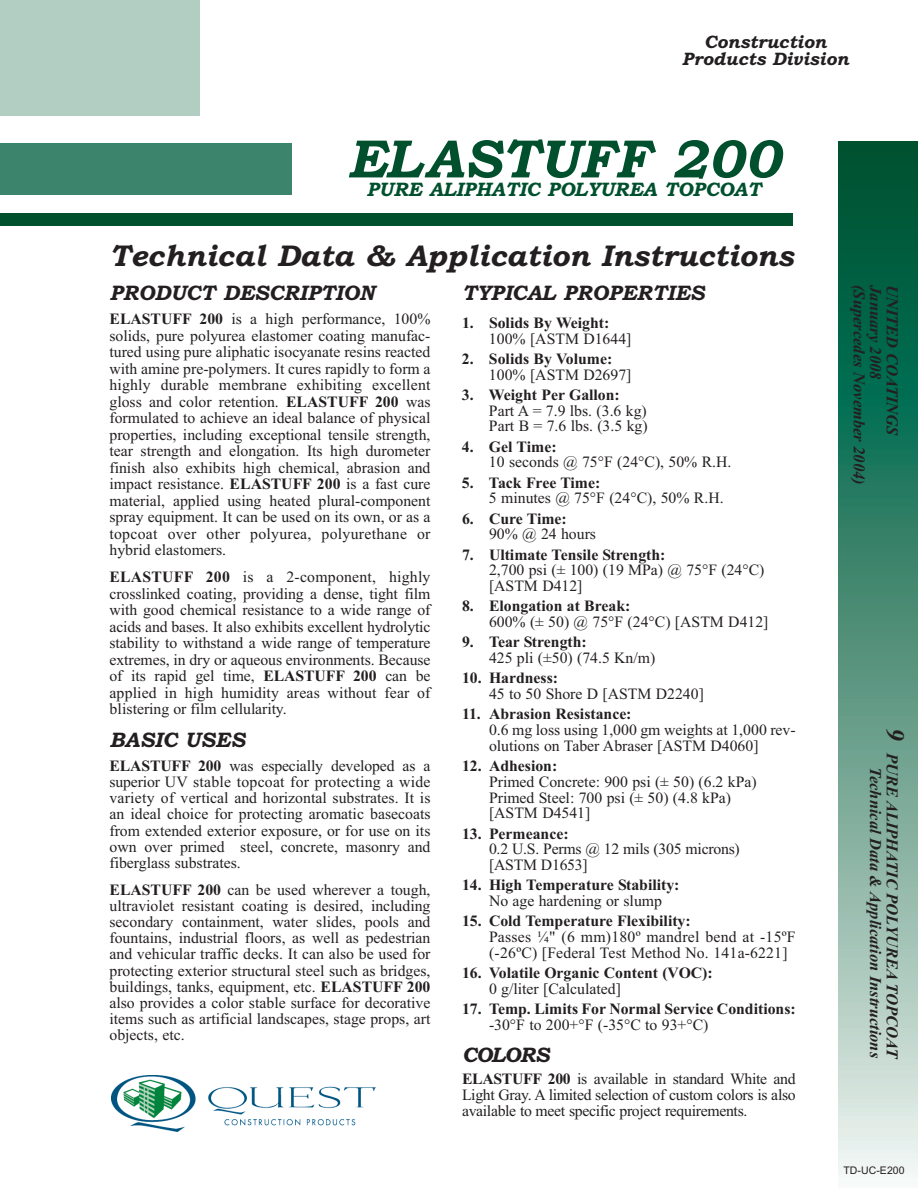
<style>
.page{position:relative;width:918px;height:1188px;background:#fff}
.page>*{position:absolute;margin:0;border:0;box-sizing:border-box;transform-origin:0 0}
.t1{font:italic 700 54px "Bookman Old Style";color:#00502e}
.t2{font:italic 700 30px "Bookman Old Style";color:#231f20}
.t3{font:italic 700 21px "Bookman Old Style";color:#231f20}
.t4{font:italic 700 19.5px "Bookman Old Style";color:#00502e}
.t5{font:italic 700 18px/16.5px "Bookman Old Style";color:#231f20;text-align:center}
.t6{font:italic 700 16.5px "Times New Roman";color:#231f20}
.t7{font:15.75px/16.5px "Times New Roman";color:#231f20}
.t8{font:700 15.75px "Times New Roman";color:#231f20}
.t9{font:10.5px "Arial";letter-spacing:.005em;color:#231f20}
.s1{font-weight:700}
.s2{font-size:25.5px}
</style>
<div class="page">
<div style="left:0;top:0;width:200px;height:116px;background:#b2cdc2"></div>
<div style="left:0;top:144px;width:292px;height:51px;background:#3d846c"></div>
<svg style="left:839px;top:141px;width:79px;height:1037px;background:#5c9884"></svg>
<div style="left:0;top:213px;width:793px;height:13px;background:#00502e"></div>
<img style="left:111px;top:1075px;width:264px;height:56px">
<p class="t5" style="left:682px;top:34px;width:168px">Construction<br>Products Division</p>
<h1 class="t1" style="left:347px;top:127px;width:435px">ELASTUFF 200</h1>
<p class="t4" style="left:367px;top:177px;width:396px">PURE ALIPHATIC POLYUREA TOPCOAT</p>
<h2 class="t2" style="left:110px;top:238px;width:685px">Technical Data &amp; Application Instructions</h2>
<h3 class="t3" style="left:110px;top:281px;width:267px">PRODUCT DESCRIPTION</h3>
<p class="t7" style="left:110px;top:310px;width:323px;text-align:justify"><span class="s1">ELASTUFF 200</span> is a high performance, 100% solids, pure polyurea elastomer coating manufac&shy;tured using pure aliphatic isocyanate resins reacted with amine pre-polymers. It cures rapidly to form a highly durable membrane exhibiting excellent gloss and color retention. <span class="s1">ELASTUFF 200</span> was formulated to achieve an ideal balance of physical properties, including exceptional tensile strength, tear strength and elongation. Its high durometer finish also exhibits high chemical, abrasion and impact resistance. <span class="s1">ELASTUFF 200</span> is a fast cure material, applied using heated plural-component spray equipment. It can be used on its own, or as a topcoat over other polyurea, polyurethane or hybrid elastomers.</p>
<p class="t7" style="left:110px;top:568px;width:323px;text-align:justify"><span class="s1">ELASTUFF 200</span> is a 2-component, highly crosslinked coating, providing a dense, tight film with good chemical resistance to a wide range of acids and bases. It also exhibits excellent hydrolytic stability to withstand a wide range of temperature extremes, in dry or aqueous environments. Because of its rapid gel time, <span class="s1">ELASTUFF 200</span> can be applied in high humidity areas without fear of blistering or film cellularity.</p>
<h3 class="t3" style="left:110px;top:728px;width:137px">BASIC USES</h3>
<p class="t7" style="left:109px;top:757px;width:323px;text-align:justify"><span class="s1">ELASTUFF 200</span> was especially developed as a superior UV stable topcoat for protecting a wide variety of vertical and horizontal substrates. It is an ideal choice for protecting aromatic basecoats from extended exterior exposure, or for use on its own over primed steel, concrete, masonry and fiberglass substrates.</p>
<p class="t7" style="left:109px;top:881px;width:323px;text-align:justify"><span class="s1">ELASTUFF 200</span> can be used wherever a tough, ultraviolet resistant coating is desired, including secondary containment, water slides, pools and fountains, industrial floors, as well as pedestrian and vehicular traffic decks. It can also be used for protecting exterior structural steel such as bridges, buildings, tanks, equipment, etc. <span class="s1">ELASTUFF 200 </span>also provides a color stable surface for decorative items such as artificial landscapes, stage props, art objects, etc.</p>
<h3 class="t3" style="left:462px;top:281px;width:244px">TYPICAL PROPERTIES</h3>
<p class="t8" style="left:462px;top:313px;width:149px">1. Solids By Weight:</p>
<p class="t7" style="left:489px;top:330px;width:144px">100% [ASTM D1644]</p>
<p class="t8" style="left:462px;top:349px;width:152px">2. Solids By Volume:</p>
<p class="t7" style="left:489px;top:366px;width:144px">100% [ASTM D2697]</p>
<p class="t8" style="left:462px;top:385px;width:159px">3. Weight Per Gallon:</p>
<p class="t7" style="left:489px;top:402px;width:160px;line-height:15.8px">Part A = 7.9 lbs. (3.6 kg)<br>Part B = 7.6 lbs. (3.5 kg)</p>
<p class="t8" style="left:462px;top:437px;width:96px">4. Gel Time:</p>
<p class="t7" style="left:489px;top:454px;width:244px">10 seconds @ 75°F (24°C), 50% R.H.</p>
<p class="t8" style="left:462px;top:473px;width:140px">5. Tack Free Time:</p>
<p class="t7" style="left:489px;top:490px;width:236px">5 minutes @ 75°F (24°C), 50% R.H.</p>
<p class="t8" style="left:462px;top:509px;width:106px">6. Cure Time:</p>
<p class="t7" style="left:489px;top:526px;width:109px">90% @ 24 hours</p>
<p class="t8" style="left:462px;top:545px;width:205px">7. Ultimate Tensile Strength:</p>
<p class="t7" style="left:489px;top:562px;width:277px;line-height:15.8px">2,700 psi (± 100) (19 MPa) @ 75°F (24°C) [ASTM D412]</p>
<p class="t8" style="left:462px;top:597px;width:170px">8. Elongation at Break:</p>
<p class="t7" style="left:489px;top:613px;width:281px">600% (± 50) @ 75°F (24°C) [ASTM D412]</p>
<p class="t8" style="left:462px;top:633px;width:126px">9. Tear Strength:</p>
<p class="t7" style="left:489px;top:649px;width:168px">425 pli (±50) (74.5 Kn/m)</p>
<p class="t8" style="left:462px;top:669px;width:98px">10. Hardness:</p>
<p class="t7" style="left:489px;top:685px;width:216px">45 to 50 Shore D [ASTM D2240]</p>
<p class="t8" style="left:462px;top:705px;width:171px">11. Abrasion Resistance:</p>
<p class="t7" style="left:489px;top:722px;width:308px;line-height:15.8px">0.6 mg loss using 1,000 gm weights at 1,000 rev&shy;olutions on Taber Abraser [ASTM D4060]</p>
<p class="t8" style="left:462px;top:756px;width:97px">12. Adhesion:</p>
<p class="t7" style="left:489px;top:773px;width:269px;line-height:15.8px">Primed Concrete: 900 psi (± 50) (6.2 kPa)<br>Primed Steel: 700 psi (± 50) (4.8 kPa) [ASTM D4541]</p>
<p class="t8" style="left:462px;top:824px;width:108px">13. Permeance:</p>
<p class="t7" style="left:489px;top:841px;width:252px;line-height:15.8px">0.2 U.S. Perms @ 12 mils (305 microns) [ASTM D1653]</p>
<p class="t8" style="left:462px;top:876px;width:219px">14. High Temperature Stability:</p>
<p class="t7" style="left:489px;top:892px;width:175px">No age hardening or slump</p>
<p class="t8" style="left:462px;top:912px;width:230px">15. Cold Temperature Flexibility:</p>
<p class="t7" style="left:489px;top:929px;width:308px;line-height:15.8px">Passes ¼" (6 mm)180º mandrel bend at -15ºF (-26ºC) [Federal Test Method No. 141a-6221]</p>
<p class="t8" style="left:462px;top:963px;width:252px">16. Volatile Organic Content (VOC):</p>
<p class="t7" style="left:489px;top:980px;width:133px">0 g/liter [Calculated]</p>
<p class="t8" style="left:462px;top:999px;width:335px">17. Temp. Limits For Normal Service Conditions:</p>
<p class="t7" style="left:489px;top:1016px;width:221px">-30°F to 200+°F (-35°C to 93+°C)</p>
<h3 class="t3" style="left:462px;top:1043px;width:89px">COLORS</h3>
<p class="t7" style="left:462px;top:1071px;width:335px;line-height:15.9px;text-align:justify"><span class="s1">ELASTUFF 200</span> is available in standard White and Light Gray. A limited selection of custom colors is also available to meet specific project requirements.</p>
<p class="t6" style="left:886px;top:285px;width:96px;rotate:90deg">January 2008</p>
<p class="t6" style="left:869px;top:285px;width:203px;rotate:90deg">(Supercedes November 2004)</p>
<p class="t6" style="left:902px;top:285px;width:153px;rotate:90deg">UNITED COATINGS</p>
<p class="t6" style="left:902px;top:728px;width:333px;rotate:90deg"><span class="s2">9</span> PURE ALIPHATIC POLYUREA TOPCOAT</p>
<p class="t6" style="left:886px;top:767px;width:292px;rotate:90deg">Technical Data &amp; Application Instructions</p>
<p class="t9" style="left:843px;top:1164px;width:63px">TD-UC-E200</p>
</div>
